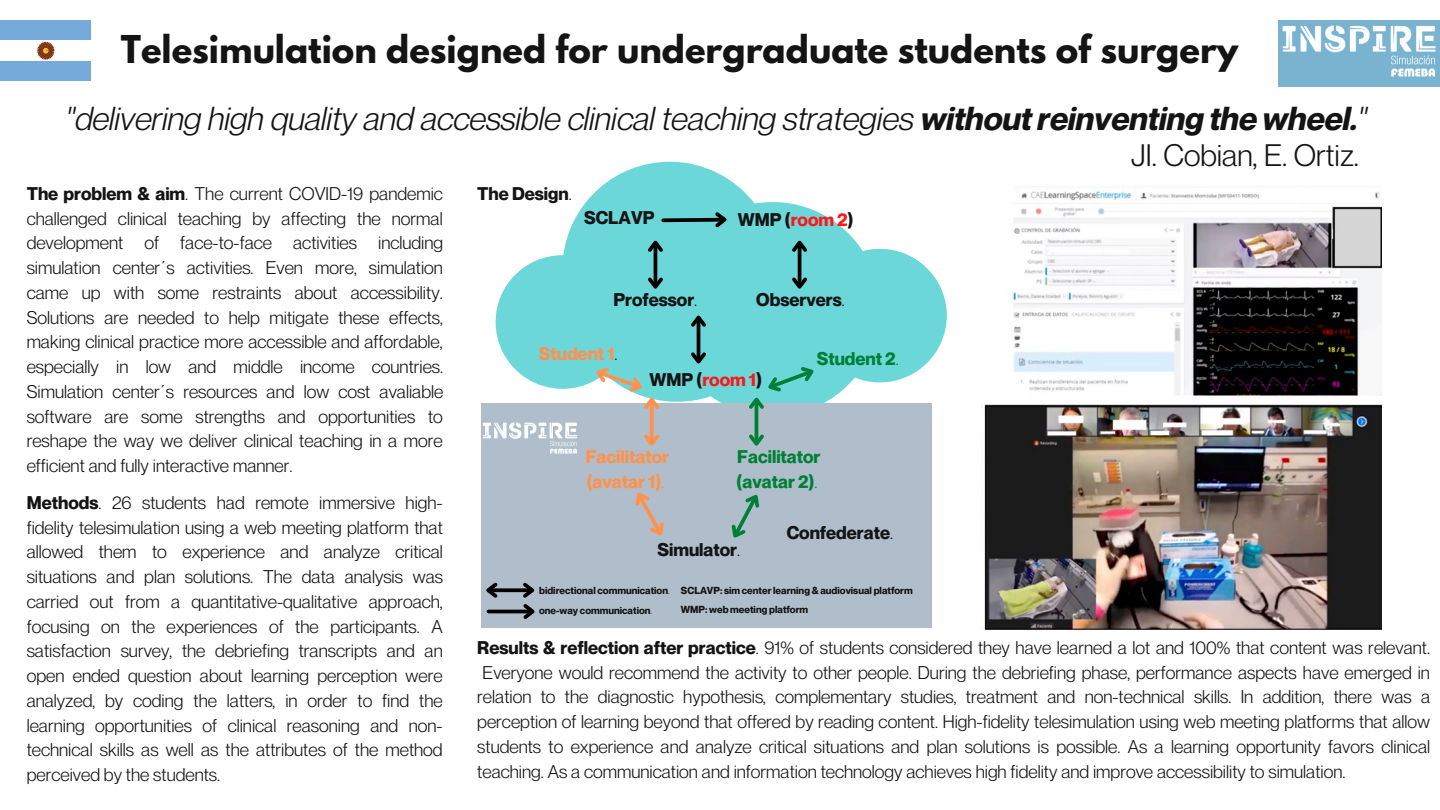
<style>
.page{position:relative;width:1440px;height:810px;background:#fff}
.page>*{position:absolute;margin:0;border:0;box-sizing:border-box;transform-origin:0 0}
.t1{font:700 34px "League Spartan";color:#141414}
.t2{font:italic 32.5px "Neue Montreal";color:#141414}
.t3{font:30.4px "Neue Montreal";color:#141414}
.t4{font:18px/24.8px "Neue Montreal";color:#141414;text-align:justify}
.t5{font:700 18px "Neue Montreal";color:#141414}
.t6{font:700 18px/24.8px "Neue Montreal";color:#008037}
.t7{font:700 18px/24.8px "Neue Montreal";color:#ff914d}
.t8{font:700 10px "Neue Montreal";color:#141414}
.s1{font-weight:700}
.s2{font-weight:400}
.s3{color:#ff1616}
.s4{font-weight:400;color:#141414}
</style>
<div class="page">
<svg style="left:496px;top:162px;width:451px;height:241px;fill:#6cd7d9"></svg>
<div style="left:481px;top:403px;width:451px;height:225px;background:#afbeca"></div>
<div style="left:1278px;top:20px;width:162px;height:67px;background:#7ab3d0"></div>
<img style="left:1282px;top:25px;width:154px;height:52px">
<hr style="left:697px;top:318px;width:3px;height:43px;background:#000">
<svg style="left:688px;top:311px;width:21px;height:19px"></svg>
<svg style="left:688px;top:349px;width:21px;height:19px"></svg>
<hr style="left:654px;top:243px;width:3px;height:43px;background:#000">
<svg style="left:645px;top:209px;width:86px;height:46px;background:#60c0c2"></svg>
<svg style="left:645px;top:274px;width:21px;height:19px"></svg>
<hr style="left:798px;top:243px;width:3px;height:43px;background:#000">
<svg style="left:789px;top:236px;width:21px;height:19px"></svg>
<svg style="left:789px;top:274px;width:21px;height:19px"></svg>
<img style="left:482px;top:422px;width:96px;height:32px">
<svg style="left:650px;top:412px;width:4px;height:19px"></svg>
<svg style="left:589px;top:360px;width:74px;height:52px"></svg>
<svg style="left:644px;top:431px;width:15px;height:15px"></svg>
<hr style="left:755px;top:401px;width:3px;height:42px;background:#008037">
<svg style="left:746px;top:359px;width:75px;height:53px"></svg>
<svg style="left:749px;top:431px;width:15px;height:15px"></svg>
<svg style="left:731px;top:494px;width:29px;height:44px"></svg>
<svg style="left:635px;top:493px;width:29px;height:43px"></svg>
<svg style="left:501px;top:588px;width:19px;height:4px"></svg>
<svg style="left:486px;top:582px;width:15px;height:16px"></svg>
<hr style="left:488px;top:610px;width:44px;height:3px;background:#000">
<svg style="left:520px;top:582px;width:15px;height:37px"></svg>
<img style="left:981px;top:404px;width:401px;height:225px">
<img style="left:1013px;top:190px;width:369px;height:206px">
<div style="left:0;top:20px;width:91px;height:61px;background:#75aadb"></div>
<div style="left:0;top:41px;width:91px;height:20px;background:#fff"></div>
<svg style="left:38px;top:42px;width:16px;height:17px"></svg>
<p class="t1" style="left:121px;top:32px;width:1119px">Telesimulation designed for undergraduate students of surgery</p>
<p class="t2" style="left:66px;top:98px;width:1303px">"delivering high quality and accessible clinical teaching strategies <span class="s1">without reinventing the wheel.</span>"</p>
<p class="t3" style="left:1131px;top:137px;width:229px">JI. Cobian, E. Ortiz.</p>
<p class="t4" style="left:27px;top:181px;width:418px"><span class="s1">The problem &amp; aim</span>. The current COVID-19 pandemic challenged clinical teaching by affecting the normal development of face-to-face activities including simulation center´s activities. Even more, simulation came up with some restraints about accessibility.<br>Solutions are needed to help mitigate these effects, making clinical practice more accessible and affordable, especially in low and middle income countries.<br>Simulation center´s resources and low cost avaliable software are some strengths and opportunities to reshape the way we deliver clinical teaching in a more efficient and fully interactive manner.</p>
<p class="t4" style="left:27px;top:490px;width:418px"><span class="s1">Methods</span>. 26 students had remote immersive high&shy;fidelity telesimulation using a web meeting platform that allowed them to experience and analyze critical situations and plan solutions. The data analysis was carried out from a quantitative-qualitative approach, focusing on the experiences of the participants. A satisfaction survey, the debriefing transcripts and an open ended question about learning perception were analyzed, by coding the latters, in order to find the learning opportunities of clinical reasoning and non&shy;technical skills as well as the attributes of the method perceived by the students.</p>
<p class="t5" style="left:477px;top:182px;width:96px">The Design<span class="s2">.</span></p>
<p class="t5" style="left:584px;top:207px;width:72px">SCLAVP</p>
<p class="t5" style="left:738px;top:209px;width:117px">WMP (<span class="s3">room 2</span>)</p>
<p class="t5" style="left:613px;top:289px;width:85px">Professor<span class="s2">.</span></p>
<p class="t5" style="left:756px;top:289px;width:90px">Observers<span class="s2">.</span></p>
<p class="t7" style="left:539px;top:341px;width:80px">Student 1<span class="s4">.</span></p>
<p class="t6" style="left:817px;top:346px;width:83px">Student 2<span class="s2">.</span></p>
<p class="t5" style="left:650px;top:369px;width:114px">WMP (<span class="s3">room 1</span>)</p>
<p class="t7" style="left:586px;top:444px;width:85px">Facilitator (avatar 1)<span class="s2">.</span></p>
<p class="t6" style="left:736px;top:444px;width:86px">Facilitator (avatar 2)<span class="s2">.</span></p>
<p class="t5" style="left:787px;top:522px;width:108px">Confederate<span class="s2">.</span></p>
<p class="t5" style="left:657px;top:539px;width:84px">Simulator<span class="s2">.</span></p>
<p class="t8" style="left:681px;top:584px;width:233px">SCLAVP: sim center learning &amp; audiovisual platform</p>
<p class="t8" style="left:681px;top:604px;width:129px">WMP: web meeting platform</p>
<p class="t4" style="left:477px;top:635px;width:955px"><span class="s1">Results &amp; reflection after practice</span>. 91% of students considered they have learned a lot and 100% that content was relevant.<br>Everyone would recommend the activity to other people. During the debriefing phase, performance aspects have emerged in relation to the diagnostic hypothesis, complementary studies, treatment and non-technical skills. In addition, there was a perception of learning beyond that offered by reading content. High-fidelity telesimulation using web meeting platforms that allow students to experience and analyze critical situations and plan solutions is possible. As a learning opportunity favors clinical teaching. As a communication and information technology achieves high fidelity and improve accessibility to simulation.</p>
<p class="t8" style="left:539px;top:584px;width:132px">bidirectional communication<span class="s2">.</span></p>
<p class="t8" style="left:539px;top:604px;width:115px">one-way communication<span class="s2">.</span></p>
</div>
